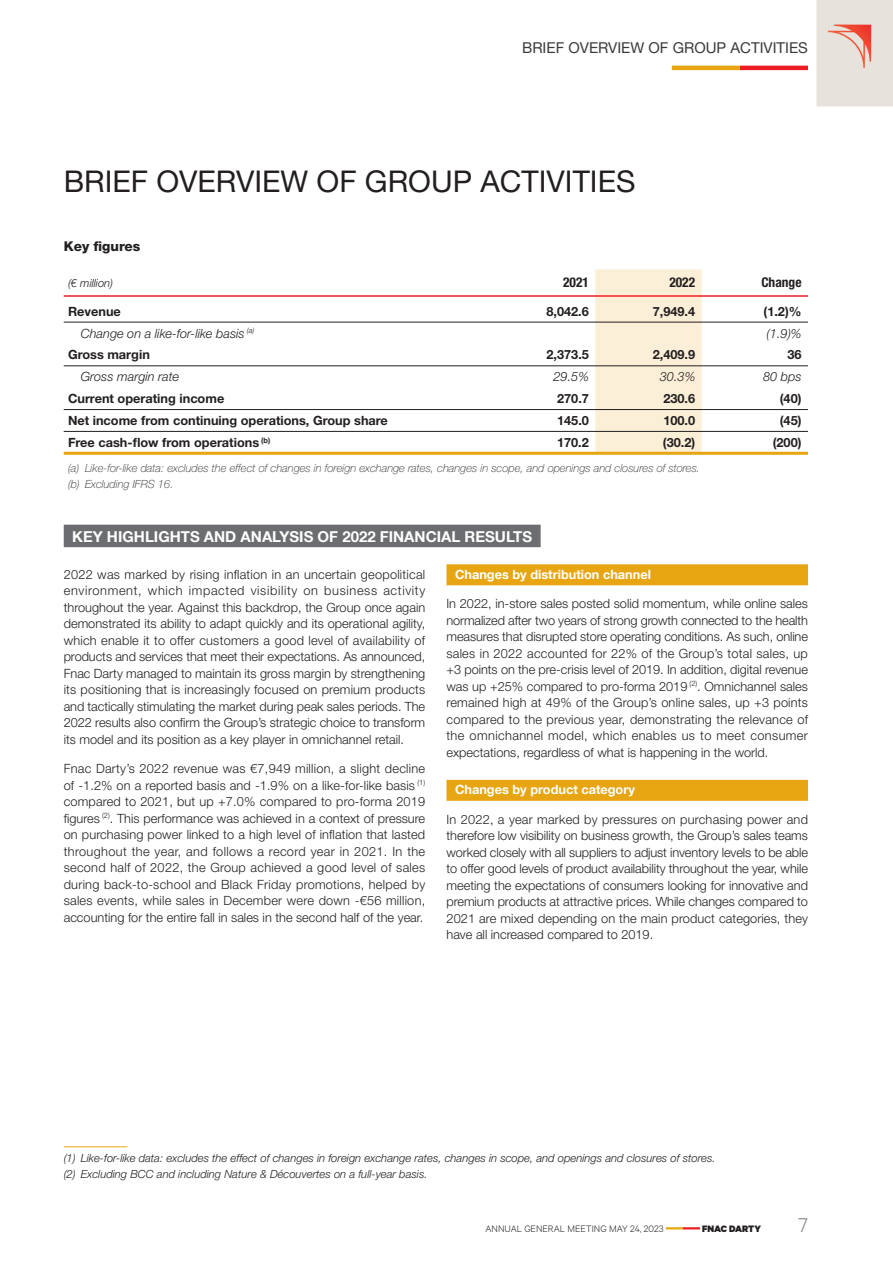
<style>
.page{position:relative;width:893px;height:1263px;background:#fff}
.page>*{position:absolute;margin:0;border:0;box-sizing:border-box;transform-origin:0 0}
.t1{font:30px "Helvetica Neue LT Std";color:#231f20}
.t2{font:300 22.5px "Calibre";color:#808285}
.t3{font:700 15px "Helvetica Neue LT Com";color:#fff}
.t4{font:15px "Helvetica Neue LT Std";color:#3c3b3c}
.t5{font:700 condensed 13.5px "Helvetica Neue LT Std";color:#231f20}
.t6{font:800 13.5px "Helvetica Neue LT Std";color:#231f20}
.t7{font:300 12.75px/16.5px "Helvetica Neue LT Std";color:#231f20;text-align:justify}
.t8{font:700 12.75px "Helvetica Neue LT Std";color:#231f20}
.t9{font:italic 300 12.75px "Helvetica Neue LT Std";color:#231f20}
.t10{font:700 12.75px "Helvetica Neue LT Com";color:#fff}
.t11{font:italic 300 11.25px/15.6px "Helvetica Neue LT Std";color:#231f20}
.t12{font:italic 100 11.25px/15.6px "Helvetica Neue LT Std";color:#231f20}
.t13{font:300 10.5px "Calibre";color:#231f20}
.t14{font:900 10.5px "Calibre";color:#231f20}
</style>
<div class="page">
<svg style="left:666px;top:1227px;width:34px;height:2px"></svg>
<hr style="left:672px;top:66px;width:68px;height:4px;background:#e7a512">
<hr style="left:740px;top:66px;width:68px;height:4px;background:#ee1d23">
<svg style="left:816px;top:0;width:77px;height:106px"></svg>
<div style="left:64px;top:525px;width:477px;height:22px;background:#6c6d70"></div>
<div style="left:595px;top:269px;width:107px;height:183px;background:#fbefd7"></div>
<hr style="left:64px;top:295px;width:744px;height:2px;background:#ee1d23">
<hr style="left:64px;top:322px;width:744px;height:1px;background:#231f20">
<hr style="left:64px;top:366px;width:744px;height:1px;background:#231f20">
<hr style="left:64px;top:409px;width:744px;height:1px;background:#231f20">
<hr style="left:64px;top:431px;width:744px;height:1px;background:#231f20">
<hr style="left:64px;top:452px;width:744px;height:3px;background:#e7a512">
<div style="left:446px;top:564px;width:362px;height:21px;background:#e7a512"></div>
<div style="left:446px;top:780px;width:362px;height:21px;background:#e7a512"></div>
<hr style="left:64px;top:1146px;width:64px;height:1px;background:#e7a512">
<p class="t4" style="left:522px;top:43px;width:287px">BRIEF OVERVIEW OF GROUP ACTIVITIES</p>
<h1 class="t1" style="left:64px;top:170px;width:573px">BRIEF OVERVIEW OF GROUP ACTIVITIES</h1>
<p class="t6" style="left:64px;top:241px;width:78px">Key figures</p>
<p class="t11" style="left:68px;top:277px;width:47px">(€ million)</p>
<p class="t5" style="left:563px;top:278px;width:27px">2021</p>
<p class="t5" style="left:669px;top:278px;width:27px">2022</p>
<p class="t5" style="left:761px;top:278px;width:42px">Change</p>
<p class="t8" style="left:68px;top:307px;width:54px">Revenue</p>
<p class="t8" style="left:546px;top:307px;width:44px">8,042.6</p>
<p class="t8" style="left:653px;top:307px;width:44px">7,949.4</p>
<p class="t8" style="left:763px;top:307px;width:40px">(1.2)%</p>
<p class="t9" style="left:81px;top:329px;width:175px">Change on a like-for-like basis <sup>(a)</sup></p>
<p class="t9" style="left:767px;top:329px;width:36px">(1.9)%</p>
<p class="t8" style="left:68px;top:350px;width:83px">Gross margin</p>
<p class="t8" style="left:546px;top:350px;width:44px">2,373.5</p>
<p class="t8" style="left:653px;top:350px;width:44px">2,409.9</p>
<p class="t8" style="left:787px;top:350px;width:16px">36</p>
<p class="t9" style="left:81px;top:372px;width:100px">Gross margin rate</p>
<p class="t9" style="left:553px;top:372px;width:37px">29.5%</p>
<p class="t9" style="left:660px;top:372px;width:37px">30.3%</p>
<p class="t9" style="left:763px;top:372px;width:40px">80 bps</p>
<p class="t8" style="left:68px;top:394px;width:158px">Current operating income</p>
<p class="t8" style="left:557px;top:394px;width:33px">270.7</p>
<p class="t8" style="left:663px;top:394px;width:33px">230.6</p>
<p class="t8" style="left:780px;top:394px;width:23px">(40)</p>
<p class="t8" style="left:68px;top:416px;width:321px">Net income from continuing operations, Group share</p>
<p class="t8" style="left:557px;top:416px;width:33px">145.0</p>
<p class="t8" style="left:663px;top:416px;width:33px">100.0</p>
<p class="t8" style="left:780px;top:416px;width:23px">(45)</p>
<p class="t8" style="left:68px;top:438px;width:204px">Free cash-flow from operations <sup>(b)</sup></p>
<p class="t8" style="left:557px;top:438px;width:33px">170.2</p>
<p class="t8" style="left:663px;top:438px;width:34px">(30.2)</p>
<p class="t8" style="left:773px;top:438px;width:30px">(200)</p>
<p class="t12" style="left:68px;top:462px;width:633px">(a) Like-for-like data: excludes the effect of changes in foreign exchange rates, changes in scope, and openings and closures of stores. (b) Excluding IFRS 16.</p>
<p class="t3" style="left:72px;top:531px;width:461px">KEY HIGHLIGHTS AND ANALYSIS OF 2022 FINANCIAL RESULTS</p>
<p class="t7" style="left:64px;top:568px;width:363px">2022 was marked by rising inflation in an uncertain geopolitical environment, which impacted visibility on business activity throughout the year. Against this backdrop, the Group once again demonstrated its ability to adapt quickly and its operational agility, which enable it to offer customers a good level of availability of products and services that meet their expectations. As announced, Fnac Darty managed to maintain its gross margin by strengthening its positioning that is increasingly focused on premium products and tactically stimulating the market during peak sales periods. The 2022 results also confirm the Group’s strategic choice to transform its model and its position as a key player in omnichannel retail.</p>
<p class="t7" style="left:64px;top:762px;width:363px">Fnac Darty’s 2022 revenue was €7,949 million, a slight decline of -1.2% on a reported basis and -1.9% on a like-for-like basis <sup>(1) </sup>compared to 2021, but up +7.0% compared to pro-forma 2019 figures <sup>(2)</sup>. This performance was achieved in a context of pressure on purchasing power linked to a high level of inflation that lasted throughout the year, and follows a record year in 2021. In the second half of 2022, the Group achieved a good level of sales during back-to-school and Black Friday promotions, helped by sales events, while sales in December were down -€56 million, accounting for the entire fall in sales in the second half of the year.</p>
<p class="t10" style="left:455px;top:570px;width:197px">Changes by distribution channel</p>
<p class="t7" style="left:446px;top:597px;width:363px">In 2022, in-store sales posted solid momentum, while online sales normalized after two years of strong growth connected to the health measures that disrupted store operating conditions. As such, online sales in 2022 accounted for 22% of the Group’s total sales, up +3 points on the pre-crisis level of 2019. In addition, digital revenue was up +25% compared to pro-forma 2019 <sup>(2)</sup>. Omnichannel sales remained high at 49% of the Group’s online sales, up +3 points compared to the previous year, demonstrating the relevance of the omnichannel model, which enables us to meet consumer expectations, regardless of what is happening in the world.</p>
<p class="t10" style="left:455px;top:785px;width:181px">Changes by product category</p>
<p class="t7" style="left:446px;top:813px;width:363px">In 2022, a year marked by pressures on purchasing power and therefore low visibility on business growth, the Group’s sales teams worked closely with all suppliers to adjust inventory levels to be able to offer good levels of product availability throughout the year, while meeting the expectations of consumers looking for innovative and premium products at attractive prices. While changes compared to 2021 are mixed depending on the main product categories, they have all increased compared to 2019.</p>
<p class="t11" style="left:64px;top:1152px;width:653px">(1) Like-for-like data: excludes the effect of changes in foreign exchange rates, changes in scope, and openings and closures of stores. (2) Excluding BCC and including Nature &amp; Découvertes on a full-year basis.</p>
<p class="t13" style="left:485px;top:1224px;width:180px">ANNUAL GENERAL MEETING MAY 24, 2023</p>
<p class="t14" style="left:702px;top:1224px;width:60px">FNAC DARTY</p>
<h2 class="t2" style="left:798px;top:1216px;width:11px">7</h2>
</div>
